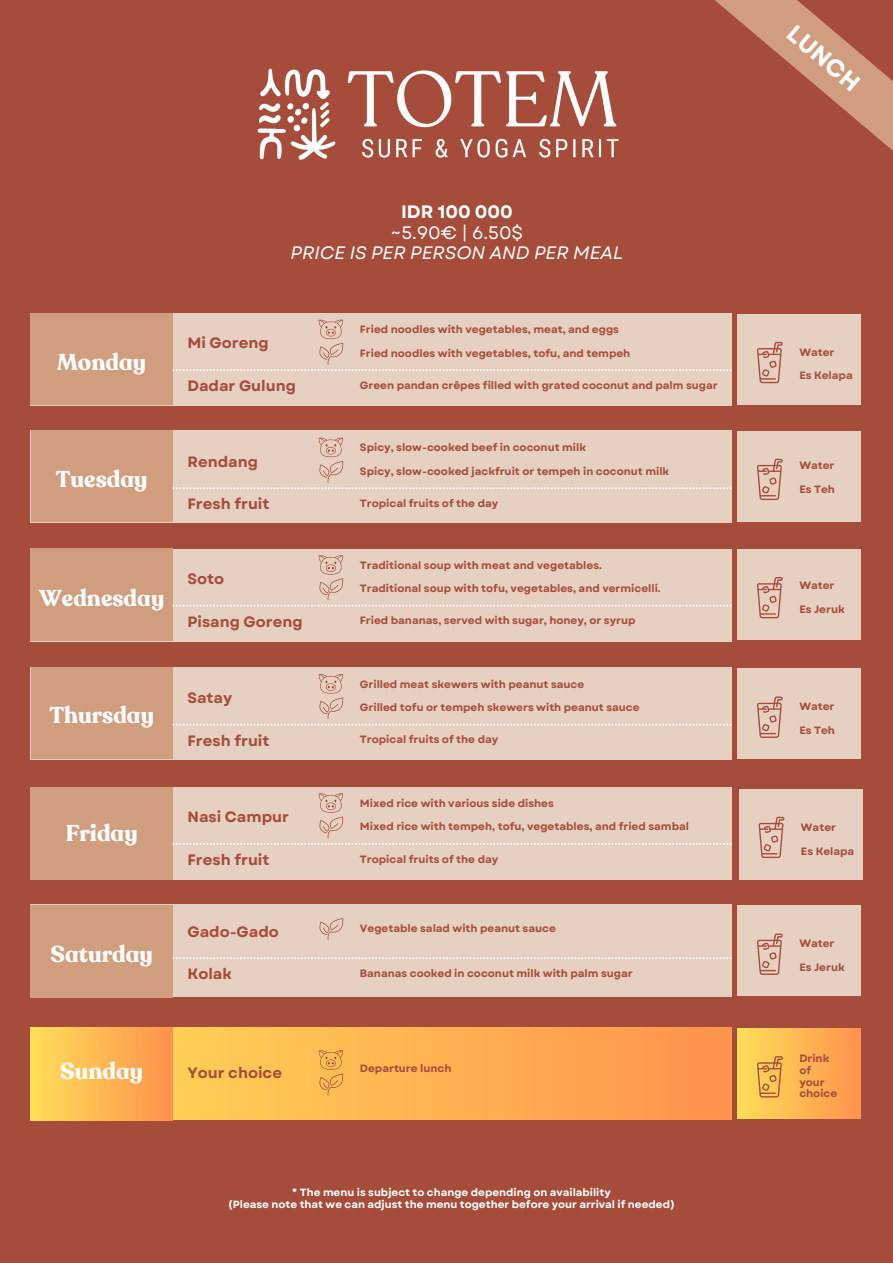
<style>
.page{position:relative;width:893px;height:1263px;background:#a64c3a}
.page>*{position:absolute;margin:0;border:0;box-sizing:border-box;transform-origin:0 0}
.t1{font:700 24px "Garet";color:#fff}
.t2{font:700 22.95px "Recoleta Alt";color:#fff}
.t3{font:italic 18px/20.2px "Garet";color:#fff;text-align:center}
.t4{font:700 15px "Garet";color:#a64c3a}
.t5{font:700 10.57px "Garet";color:#a64c3a}
.t6{font:700 10.5px "Garet";color:#fff}
.s1{font-weight:700;font-style:normal}
.s2{font-style:normal}
</style>
<div class="page">
<img style="left:257px;top:68px;width:362px;height:92px">
<div style="left:31px;top:313px;width:700px;height:92px;background:#e6d0c2"></div>
<div style="left:31px;top:667px;width:700px;height:92px;background:#e6d0c2"></div>
<div style="left:31px;top:787px;width:700px;height:92px;background:#e6d0c2"></div>
<div style="left:31px;top:549px;width:700px;height:92px;background:#e6d0c2"></div>
<div style="left:31px;top:905px;width:700px;height:92px;background:#e6d0c2"></div>
<svg style="left:173px;top:1027px;width:558px;height:93px;background:#ffb051"></svg>
<div style="left:31px;top:431px;width:700px;height:92px;background:#e6d0c2"></div>
<svg style="left:319px;top:918px;width:24px;height:22px"></svg>
<div style="left:31px;top:313px;width:142px;height:92px;background:#d19d7f"></div>
<div style="left:31px;top:667px;width:142px;height:91px;background:#d19d7f"></div>
<div style="left:31px;top:787px;width:142px;height:92px;background:#d19d7f"></div>
<div style="left:31px;top:548px;width:142px;height:93px;background:#d19d7f"></div>
<div style="left:31px;top:905px;width:142px;height:92px;background:#d19d7f"></div>
<div style="left:31px;top:1027px;width:142px;height:93px;background:linear-gradient(to right,#ffde59,#ff934d)"></div>
<div style="left:31px;top:431px;width:142px;height:91px;background:#d19d7f"></div>
<svg style="left:173px;top:319px;width:558px;height:52px"></svg>
<svg style="left:173px;top:674px;width:558px;height:51px"></svg>
<svg style="left:173px;top:793px;width:558px;height:52px"></svg>
<svg style="left:173px;top:555px;width:558px;height:51px"></svg>
<svg style="left:173px;top:957px;width:558px;height:2px"></svg>
<svg style="left:173px;top:438px;width:558px;height:51px"></svg>
<div style="left:738px;top:314px;width:123px;height:91px;background:#e6d0c2"></div>
<div style="left:738px;top:431px;width:123px;height:90px;background:#e6d0c2"></div>
<div style="left:738px;top:668px;width:123px;height:91px;background:#e6d0c2"></div>
<div style="left:738px;top:549px;width:123px;height:91px;background:#e6d0c2"></div>
<div style="left:738px;top:905px;width:123px;height:91px;background:#e6d0c2"></div>
<div style="left:738px;top:1028px;width:123px;height:91px;background:linear-gradient(to right,#ffde59,#ff924d)"></div>
<svg style="left:757px;top:342px;width:26px;height:41px"></svg>
<svg style="left:757px;top:459px;width:26px;height:41px"></svg>
<svg style="left:757px;top:696px;width:26px;height:42px"></svg>
<svg style="left:757px;top:577px;width:26px;height:41px"></svg>
<svg style="left:757px;top:933px;width:26px;height:42px"></svg>
<svg style="left:757px;top:1056px;width:26px;height:41px"></svg>
<div style="left:739px;top:789px;width:123px;height:90px;background:#e6d0c2"></div>
<svg style="left:758px;top:817px;width:26px;height:41px"></svg>
<svg style="left:319px;top:1050px;width:24px;height:45px"></svg>
<svg style="left:715px;top:0;width:178px;height:151px"></svg>
<p class="t1" style="left:802px;top:16px;width:89px;rotate:41deg">LUNCH</p>
<p class="t3" style="left:291px;top:202px;width:334px"><span class="s1">IDR 100 000<br></span><span class="s2">~5.90€ | 6.50$<br></span>PRICE IS PER PERSON AND PER MEAL</p>
<p class="t2" style="left:57px;top:347px;width:90px">Monday</p>
<p class="t4" style="left:187px;top:332px;width:83px">Mi Goreng</p>
<p class="t4" style="left:187px;top:375px;width:110px">Dadar Gulung</p>
<h4 class="t5" style="left:360px;top:322px;width:261px">Fried noodles with vegetables, meat, and eggs</h4>
<p class="t5" style="left:360px;top:345px;width:272px">Fried noodles with vegetables, tofu, and tempeh</p>
<p class="t5" style="left:360px;top:377px;width:359px">Green pandan crêpes filled with grated coconut and palm sugar</p>
<p class="t5" style="left:799px;top:344px;width:37px">Water</p>
<h2 class="t5" style="left:799px;top:368px;width:55px">Es Kelapa</h2>
<p class="t5" style="left:360px;top:440px;width:228px">Spicy, slow-cooked beef in coconut milk</p>
<p class="t2" style="left:56px;top:464px;width:93px">Tuesday</p>
<h4 class="t4" style="left:187px;top:450px;width:72px">Rendang</h4>
<p class="t5" style="left:360px;top:463px;width:311px">Spicy, slow-cooked jackfruit or tempeh in coconut milk</p>
<h4 class="t5" style="left:799px;top:458px;width:37px">Water</h4>
<p class="t5" style="left:799px;top:481px;width:37px">Es Teh</p>
<p class="t4" style="left:187px;top:493px;width:84px">Fresh fruit</p>
<p class="t5" style="left:360px;top:496px;width:140px">Tropical fruits of the day</p>
<h4 class="t5" style="left:360px;top:557px;width:244px">Traditional soup with meat and vegetables.</h4>
<p class="t2" style="left:39px;top:583px;width:126px">Wednesday</p>
<p class="t4" style="left:187px;top:568px;width:38px">Soto</p>
<p class="t4" style="left:187px;top:611px;width:117px">Pisang Goreng</p>
<p class="t5" style="left:360px;top:581px;width:302px">Traditional soup with tofu, vegetables, and vermicelli.</p>
<p class="t5" style="left:360px;top:613px;width:277px">Fried bananas, served with sugar, honey, or syrup</p>
<p class="t5" style="left:799px;top:578px;width:37px">Water</p>
<h4 class="t5" style="left:799px;top:602px;width:47px">Es Jeruk</h4>
<p class="t5" style="left:360px;top:676px;width:226px">Grilled meat skewers with peanut sauce</p>
<h2 class="t2" style="left:49px;top:700px;width:106px">Thursday</h2>
<p class="t4" style="left:187px;top:687px;width:46px">Satay</p>
<p class="t4" style="left:187px;top:730px;width:84px">Fresh fruit</p>
<p class="t5" style="left:360px;top:700px;width:281px">Grilled tofu or tempeh skewers with peanut sauce</p>
<p class="t5" style="left:360px;top:732px;width:140px">Tropical fruits of the day</p>
<p class="t5" style="left:799px;top:699px;width:37px">Water</p>
<p class="t5" style="left:799px;top:722px;width:37px">Es Teh</p>
<h2 class="t5" style="left:360px;top:795px;width:195px">Mixed rice with various side dishes</h2>
<h4 class="t2" style="left:66px;top:818px;width:73px">Friday</h4>
<p class="t4" style="left:187px;top:806px;width:103px">Nasi Campur</p>
<p class="t4" style="left:187px;top:849px;width:84px">Fresh fruit</p>
<h4 class="t5" style="left:360px;top:819px;width:331px">Mixed rice with tempeh, tofu, vegetables, and fried sambal</h4>
<p class="t5" style="left:360px;top:851px;width:140px">Tropical fruits of the day</p>
<h2 class="t5" style="left:801px;top:820px;width:37px">Water</h2>
<h4 class="t5" style="left:801px;top:844px;width:55px">Es Kelapa</h4>
<p class="t4" style="left:187px;top:920px;width:93px">Gado-Gado</p>
<p class="t5" style="left:360px;top:921px;width:197px">Vegetable salad with peanut sauce</p>
<p class="t2" style="left:51px;top:939px;width:104px">Saturday</p>
<h4 class="t4" style="left:187px;top:963px;width:46px">Kolak</h4>
<p class="t5" style="left:360px;top:965px;width:274px">Bananas cooked in coconut milk with palm sugar</p>
<p class="t5" style="left:799px;top:936px;width:37px">Water</p>
<h2 class="t5" style="left:799px;top:960px;width:47px">Es Jeruk</h2>
<p class="t2" style="left:60px;top:1056px;width:84px">Sunday</p>
<h2 class="t4" style="left:187px;top:1062px;width:96px">Your choice</h2>
<p class="t5" style="left:360px;top:1061px;width:93px">Departure lunch</p>
<h4 class="t5" style="left:799px;top:1050px;width:31px">Drink</h4>
<p class="t5" style="left:799px;top:1062px;width:13px">of</p>
<p class="t5" style="left:799px;top:1074px;width:27px">your</p>
<p class="t5" style="left:799px;top:1086px;width:39px">choice</p>
<p class="t6" style="left:292px;top:1184px;width:320px">* The menu is subject to change depending on availability</p>
<h3 class="t6" style="left:228px;top:1196px;width:448px">(Please note that we can adjust the menu together before your arrival if needed)</h3>
</div>
